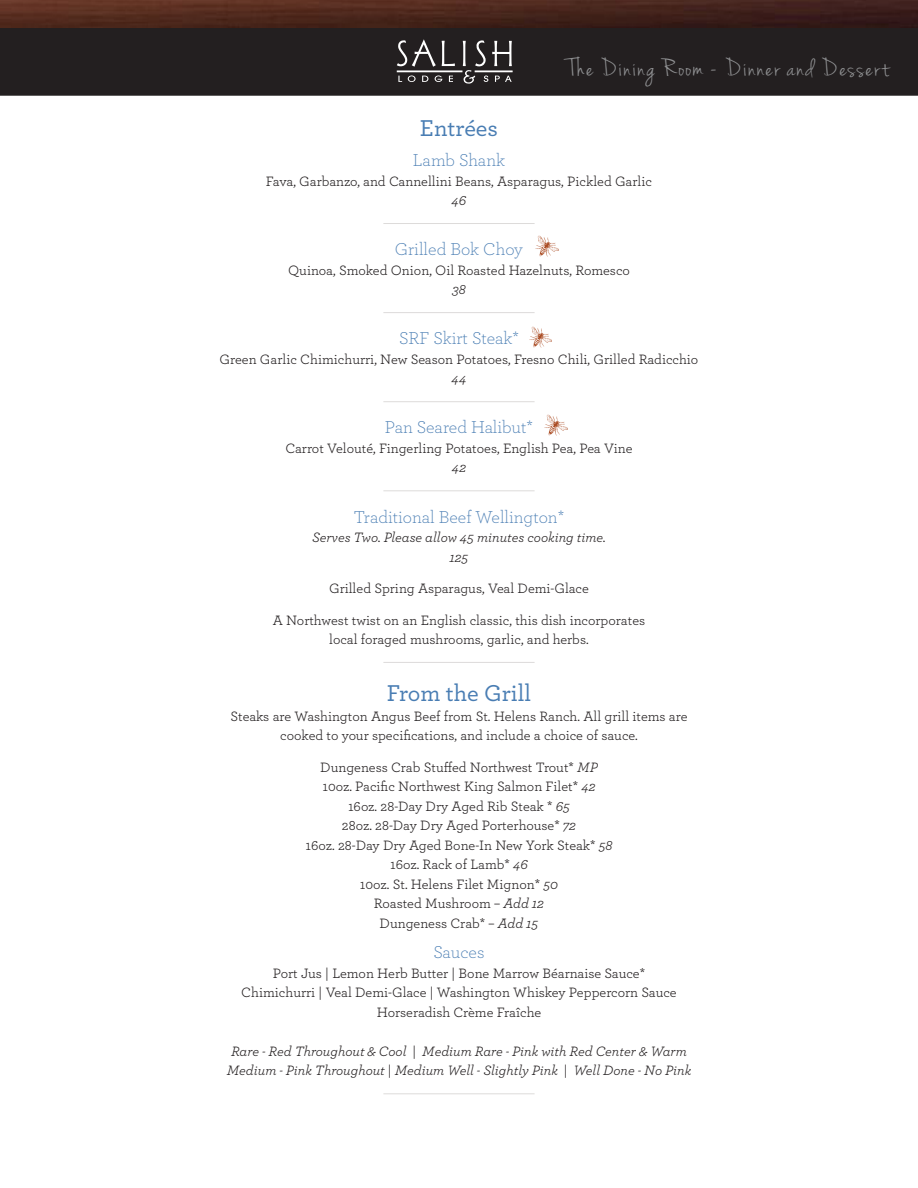
<style>
.page{position:relative;width:918px;height:1188px;background:#fff}
.page>*{position:absolute;margin:0;border:0;box-sizing:border-box;transform-origin:0 0}
.t1{font:27px "Jenna Sue";letter-spacing:.06em;color:#8f9092}
.h2_no_space_centered{font:500 24px "Archer";color:#497db3}
.h2_no_space_centered-2{font:300 18px "Archer";color:#497db3}
.p_no_space_centered{font:14.25px "Archer";color:#231f20}
.p_no_space_centered-2{font:italic 14.25px "Archer";color:#231f20}
.p_space_after_center{font:italic 14.25px "Archer";color:#231f20}
.p_space_after_center-2{font:14.25px "Archer";color:#231f20}
.s1{font-style:italic}
</style>
<div class="page">
<div style="left:1px;top:2px;width:916px;height:93px;background:#231f20"></div>
<div style="left:0;top:1px;width:918px;height:95px;border:2px solid #231f20"></div>
<img style="left:0;top:0;width:918px;height:27px">
<svg style="left:442px;top:41px;width:13px;height:25px"></svg>
<svg style="left:397px;top:39px;width:39px;height:28px"></svg>
<svg style="left:398px;top:76px;width:4px;height:6px"></svg>
<svg style="left:408px;top:75px;width:8px;height:7px"></svg>
<svg style="left:422px;top:76px;width:6px;height:6px"></svg>
<svg style="left:435px;top:75px;width:7px;height:7px"></svg>
<svg style="left:449px;top:76px;width:4px;height:6px"></svg>
<svg style="left:463px;top:40px;width:49px;height:44px"></svg>
<div style="left:397px;top:71px;width:65px;height:1px;border:1px solid #fff"></div>
<div style="left:475px;top:71px;width:37px;height:1px;border:1px solid #fff"></div>
<hr style="left:383px;top:223px;width:152px;height:1px;background:#dddbda">
<hr style="left:383px;top:312px;width:152px;height:1px;background:#dddbda">
<hr style="left:383px;top:401px;width:152px;height:1px;background:#dddbda">
<hr style="left:383px;top:490px;width:152px;height:1px;background:#dddbda">
<hr style="left:383px;top:662px;width:152px;height:1px;background:#dddbda">
<hr style="left:383px;top:1093px;width:152px;height:1px;background:#dddbda">
<img style="left:544px;top:415px;width:24px;height:20px">
<img style="left:529px;top:326px;width:23px;height:21px">
<img style="left:535px;top:236px;width:24px;height:20px">
<h1 class="t1" style="left:569px;top:56px;width:321px">The Dining Room - Dinner and Dessert</h1>
<p class="h2_no_space_centered" style="left:420px;top:110px;width:80px">Entrées</p>
<p class="h2_no_space_centered-2" style="left:413px;top:148px;width:94px">Lamb Shank</p>
<p class="p_no_space_centered" style="left:266px;top:171px;width:388px">Fava, Garbanzo, and Cannellini Beans, Asparagus, Pickled Garlic</p>
<p class="p_space_after_center" style="left:452px;top:190px;width:16px">46</p>
<p class="h2_no_space_centered-2" style="left:395px;top:237px;width:130px">Grilled Bok Choy</p>
<p class="p_no_space_centered" style="left:288px;top:260px;width:343px">Quinoa, Smoked Onion, Oil Roasted Hazelnuts, Romesco</p>
<p class="p_space_after_center" style="left:452px;top:279px;width:15px">38</p>
<p class="h2_no_space_centered-2" style="left:399px;top:327px;width:121px">SRF Skirt Steak*</p>
<p class="p_no_space_centered" style="left:220px;top:349px;width:480px">Green Garlic Chimichurri, New Season Potatoes, Fresno Chili, Grilled Radicchio</p>
<p class="p_space_after_center" style="left:452px;top:368px;width:16px">44</p>
<p class="h2_no_space_centered-2" style="left:385px;top:416px;width:150px">Pan Seared Halibut*</p>
<p class="p_no_space_centered" style="left:285px;top:438px;width:349px">Carrot Velouté, Fingerling Potatoes, English Pea, Pea Vine</p>
<p class="p_space_after_center" style="left:452px;top:458px;width:16px">42</p>
<p class="h2_no_space_centered-2" style="left:354px;top:505px;width:212px">Traditional Beef Wellington*</p>
<p class="p_no_space_centered-2" style="left:312px;top:527px;width:295px">Serves Two. Please allow 45 minutes cooking time.</p>
<p class="p_no_space_centered-2" style="left:450px;top:547px;width:20px">125</p>
<p class="p_no_space_centered" style="left:329px;top:578px;width:261px">Grilled Spring Asparagus, Veal Demi-Glace</p>
<p class="p_no_space_centered" style="left:273px;top:610px;width:374px">A Northwest twist on an English classic, this dish incorporates</p>
<p class="p_space_after_center-2" style="left:329px;top:629px;width:261px">local foraged mushrooms, garlic, and herbs.</p>
<p class="h2_no_space_centered" style="left:387px;top:676px;width:146px">From the Grill</p>
<p class="p_no_space_centered" style="left:230px;top:706px;width:459px">Steaks are Washington Angus Beef from St. Helens Ranch. All grill items are</p>
<p class="p_no_space_centered" style="left:280px;top:726px;width:359px">cooked to your specifications, and include a choice of sauce.</p>
<p class="p_no_space_centered" style="left:320px;top:757px;width:279px">Dungeness Crab Stuffed Northwest Trout* <span class="s1">MP</span></p>
<p class="p_no_space_centered" style="left:322px;top:777px;width:275px">10oz. Pacific Northwest King Salmon Filet* <span class="s1">42</span></p>
<p class="p_no_space_centered" style="left:348px;top:796px;width:223px">16oz. 28-Day Dry Aged Rib Steak * <span class="s1">65</span></p>
<p class="p_no_space_centered" style="left:342px;top:816px;width:236px">28oz. 28-Day Dry Aged Porterhouse* <span class="s1">72</span></p>
<p class="p_no_space_centered" style="left:305px;top:835px;width:309px">16oz. 28-Day Dry Aged Bone-In New York Steak* <span class="s1">58</span></p>
<p class="p_no_space_centered" style="left:390px;top:855px;width:139px">16oz. Rack of Lamb* <span class="s1">46</span></p>
<p class="p_no_space_centered" style="left:360px;top:874px;width:200px">10oz. St. Helens Filet Mignon* <span class="s1">50</span></p>
<p class="p_no_space_centered" style="left:374px;top:894px;width:172px">Roasted Mushroom – <span class="s1">Add 12</span></p>
<p class="p_no_space_centered" style="left:380px;top:913px;width:160px">Dungeness Crab* – <span class="s1">Add 15</span></p>
<p class="h2_no_space_centered-2" style="left:434px;top:941px;width:52px">Sauces</p>
<p class="p_no_space_centered" style="left:273px;top:963px;width:374px">Port Jus | Lemon Herb Butter | Bone Marrow Béarnaise Sauce*</p>
<p class="p_no_space_centered" style="left:241px;top:983px;width:437px">Chimichurri | Veal Demi-Glace | Washington Whiskey Peppercorn Sauce</p>
<p class="p_no_space_centered" style="left:377px;top:1002px;width:166px">Horseradish Crème Fraîche</p>
<p class="p_no_space_centered-2" style="left:231px;top:1041px;width:457px">Rare - Red Throughout &amp; Cool | Medium Rare - Pink with Red Center &amp; Warm</p>
<p class="p_space_after_center" style="left:227px;top:1061px;width:466px">Medium - Pink Throughout | Medium Well - Slightly Pink | Well Done - No Pink</p>
</div>
